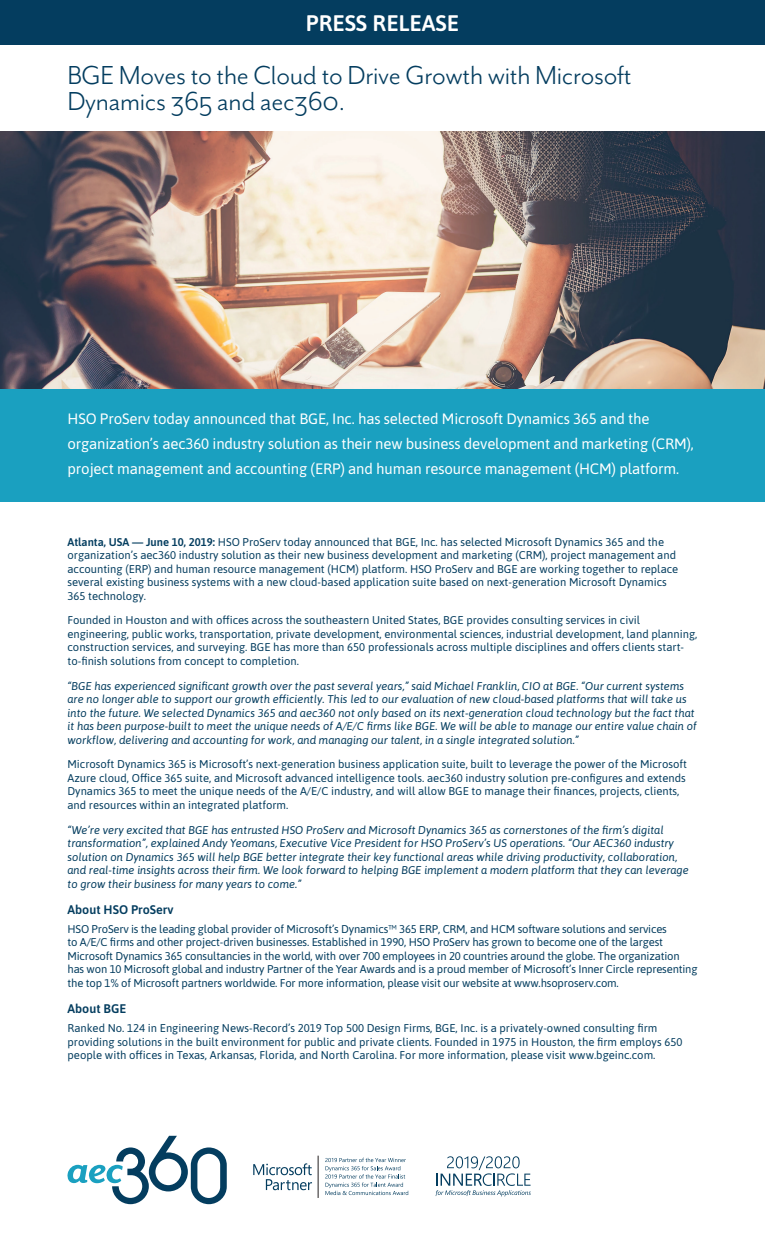
<style>
.page{position:relative;width:765px;height:1260px;background:#fff}
.page>*{position:absolute;margin:0;border:0;box-sizing:border-box;transform-origin:0 0}
.t1{font:italic 700 50.62px "Mr Eaves San OT";color:#1aa0c0}
.t2{font:30px/25.5px "Mr Eaves San OT";letter-spacing:-.01em;color:#043d5f}
.t3{font:600 22.5px "Asap";color:#fff}
.t4{font:15px/25px "Asap";letter-spacing:-.01em;color:#fff}
.t5{font:600 12.5px "Asap";color:#043d5f}
.t6{font:11.25px/13.5px "Asap";color:#043d5f}
.t7{font:italic 11.25px/13.5px "Asap";color:#043d5f}
.s1{font-weight:600}
</style>
<div class="page">
<div style="left:0;top:389px;width:765px;height:112px;background:#1aa0c0"></div>
<div style="left:0;top:0;width:765px;height:45px;background:#043d5f"></div>
<svg style="left:436px;top:1156px;width:95px;height:40px"></svg>
<svg style="left:253px;top:1163px;width:59px;height:27px"></svg>
<hr style="left:318px;top:1156px;width:1px;height:42px;background:#231f20">
<svg style="left:325px;top:1158px;width:83px;height:37px"></svg>
<img style="left:0;top:131px;width:765px;height:258px">
<svg style="left:112px;top:1136px;width:115px;height:68px"></svg>
<h3 class="t3" style="left:306px;top:7px;width:155px">PRESS RELEASE</h3>
<h2 class="t2" style="left:67px;top:63px;width:566px">BGE Moves to the Cloud to Drive Growth with Microsoft<br>Dynamics 365 and aec360.</h2>
<p class="t4" style="left:68px;top:406px;width:628px">HSO ProServ today announced that BGE, Inc. has selected Microsoft Dynamics 365 and the organization’s aec360 industry solution as their new business development and marketing (CRM), project management and accounting (ERP) and human resource management (HCM) platform.</p>
<p class="t6" style="left:68px;top:534px;width:612px"><span class="s1">Atlanta, USA — June 10, 2019:</span> HSO ProServ today announced that BGE, Inc. has selected Microsoft Dynamics 365 and the organization’s aec360 industry solution as their new business development and marketing (CRM), project management and accounting (ERP) and human resource management (HCM) platform. HSO ProServ and BGE are working together to replace several existing business systems with a new cloud-based application suite based on next-generation Microsoft Dynamics 365 technology.</p>
<p class="t6" style="left:68px;top:613px;width:631px">Founded in Houston and with offices across the southeastern United States, BGE provides consulting services in civil engineering, public works, transportation, private development, environmental sciences, industrial development, land planning, construction services, and surveying. BGE has more than 650 professionals across multiple disciplines and offers clients start&shy;to-finish solutions from concept to completion.</p>
<p class="t7" style="left:68px;top:678px;width:631px">“BGE has experienced significant growth over the past several years,” said Michael Franklin, CIO at BGE. “Our current systems are no longer able to support our growth efficiently. This led to our evaluation of new cloud-based platforms that will take us into the future. We selected Dynamics 365 and aec360 not only based on its next-generation cloud technology but the fact that it has been purpose-built to meet the unique needs of A/E/C firms like BGE. We will be able to manage our entire value chain of workflow, delivering and accounting for work, and managing our talent, in a single integrated solution.”</p>
<p class="t6" style="left:68px;top:757px;width:621px">Microsoft Dynamics 365 is Microsoft’s next-generation business application suite, built to leverage the power of the Microsoft Azure cloud, Office 365 suite, and Microsoft advanced intelligence tools. aec360 industry solution pre-configures and extends Dynamics 365 to meet the unique needs of the A/E/C industry, and will allow BGE to manage their finances, projects, clients, and resources within an integrated platform.</p>
<p class="t7" style="left:68px;top:822px;width:623px">“We’re very excited that BGE has entrusted HSO ProServ and Microsoft Dynamics 365 as cornerstones of the firm’s digital transformation”, explained Andy Yeomans, Executive Vice President for HSO ProServ’s US operations. “Our AEC360 industry solution on Dynamics 365 will help BGE better integrate their key functional areas while driving productivity, collaboration, and real-time insights across their firm. We look forward to helping BGE implement a modern platform that they can leverage to grow their business for many years to come.”</p>
<p class="t5" style="left:68px;top:901px;width:108px">About HSO ProServ</p>
<p class="t6" style="left:68px;top:922px;width:632px">HSO ProServ is the leading global provider of Microsoft’s Dynamics™ 365 ERP, CRM, and HCM software solutions and services<br>to A/E/C firms and other project-driven businesses. Established in 1990, HSO ProServ has grown to become one of the largest Microsoft Dynamics 365 consultancies in the world, with over 700 employees in 20 countries around the globe. The organization has won 10 Microsoft global and industry Partner of the Year Awards and is a proud member of Microsoft’s Inner Circle representing the top 1% of Microsoft partners worldwide. For more information, please visit our website at www.hsoproserv.com.</p>
<p class="t5" style="left:68px;top:1000px;width:60px">About BGE</p>
<p class="t6" style="left:68px;top:1021px;width:616px">Ranked No. 124 in Engineering News-Record’s 2019 Top 500 Design Firms, BGE, Inc. is a privately-owned consulting firm providing solutions in the built environment for public and private clients. Founded in 1975 in Houston, the firm employs 650 people with offices in Texas, Arkansas, Florida, and North Carolina. For more information, please visit www.bgeinc.com.</p>
<h1 class="t1" style="left:66px;top:1139px;width:59px">aec</h1>
</div>
